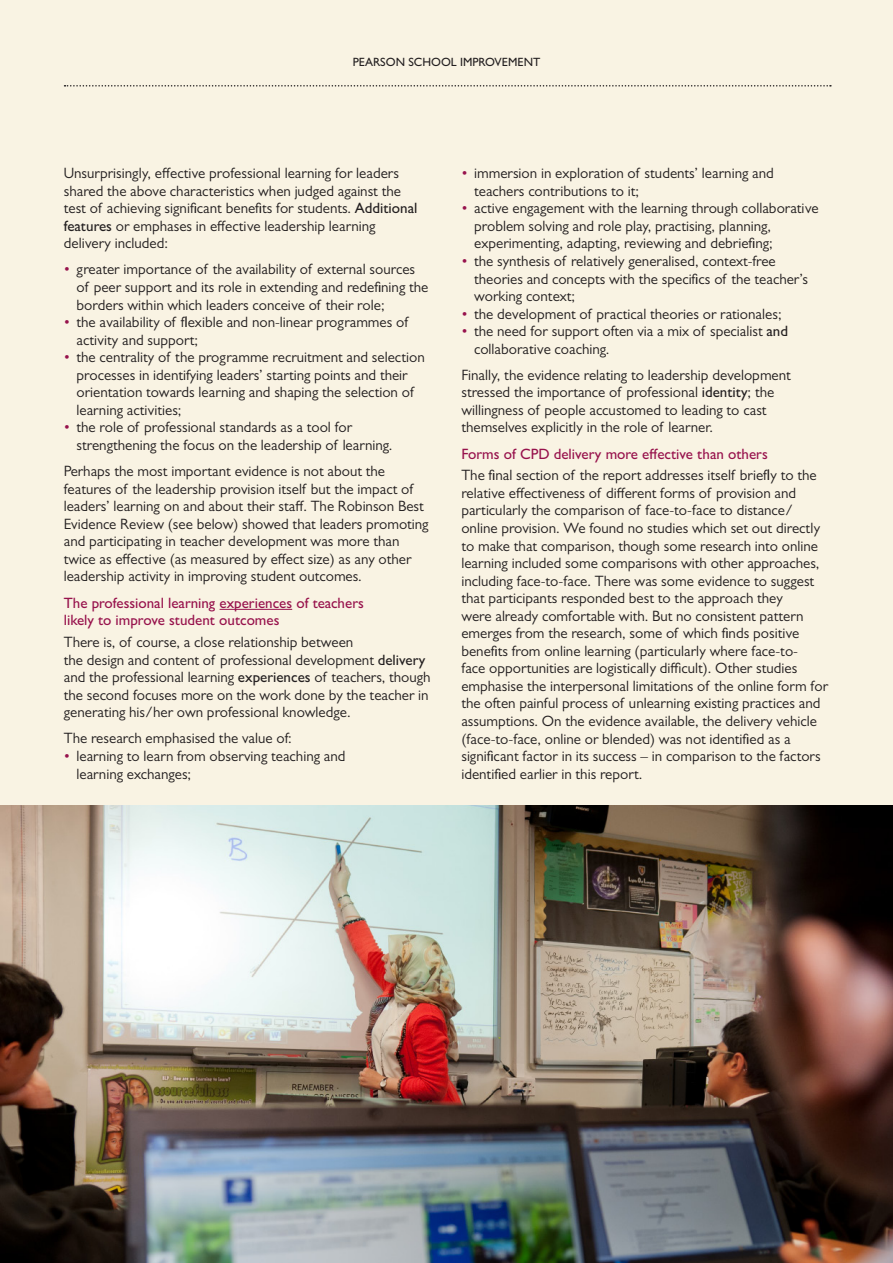
<style>
.page{position:relative;width:893px;height:1263px;background:#f9f3e3}
.page>*{position:absolute;margin:0;border:0;box-sizing:border-box;transform-origin:0 0}
.Body_Text{font:15px/17.5px "Gill Sans MT Pro";color:#231f20}
.Body_Text-2{font:500 15px/17.5px "Gill Sans MT Pro";color:#97124c}
.t1{font:500 12px "Gill Sans MT Pro";color:#231f20}
.s1{font-weight:500}
.s2{color:#97124c}
</style>
<div class="page">
<svg style="left:65px;top:85px;width:766px;height:2px"></svg>
<hr style="left:220px;top:609px;width:72px;height:1px;background:#97124c">
<img style="left:0;top:806px;width:893px;height:457px">
<p class="t1" style="left:353px;top:55px;width:189px">PEARSON SCHOOL IMPROVEMENT</p>
<p class="Body_Text" style="left:64px;top:164px;width:355px">Unsurprisingly, effective professional learning for leaders shared the above characteristics when judged against the test of achieving significant benefits for students. <span class="s1">Additional features</span> or emphases in effective leadership learning delivery included:</p>
<p class="Body_Text" style="left:77px;top:260px;width:353px;text-indent:-13px"><span class="s2">•</span> greater importance of the availability of external sources of peer support and its role in extending and redefining the borders within which leaders conceive of their role;</p>
<p class="Body_Text" style="left:77px;top:313px;width:333px;text-indent:-13px"><span class="s2">•</span> the availability of flexible and non-linear programmes of activity and support;</p>
<p class="Body_Text" style="left:77px;top:348px;width:350px;text-indent:-13px"><span class="s2">•</span> the centrality of the programme recruitment and selection processes in identifying leaders’ starting points and their orientation towards learning and shaping the selection of learning activities;</p>
<p class="Body_Text" style="left:77px;top:418px;width:317px;text-indent:-13px"><span class="s2">•</span> the role of professional standards as a tool for strengthening the focus on the leadership of learning.</p>
<p class="Body_Text" style="left:64px;top:462px;width:366px">Perhaps the most important evidence is not about the features of the leadership provision itself but the impact of leaders’ learning on and about their staff. The Robinson Best Evidence Review (see below) showed that leaders promoting and participating in teacher development was more than twice as effective (as measured by effect size) as any other leadership activity in improving student outcomes.</p>
<p class="Body_Text-2" style="left:64px;top:594px;width:302px">The professional learning experiences of teachers likely to improve student outcomes</p>
<p class="Body_Text" style="left:64px;top:633px;width:368px">There is, of course, a close relationship between<br>the design and content of professional development <span class="s1">delivery </span>and the professional learning <span class="s1">experiences</span> of teachers, though the second focuses more on the work done by the teacher in generating his/her own professional knowledge.</p>
<p class="Body_Text" style="left:64px;top:729px;width:230px">The research emphasised the value of:</p>
<p class="Body_Text" style="left:77px;top:747px;width:270px;line-height:18px;text-indent:-13px"><span class="s2">•</span> learning to learn from observing teaching and learning exchanges;</p>
<p class="Body_Text" style="left:474px;top:164px;width:301px;text-indent:-13px"><span class="s2">•</span> immersion in exploration of students’ learning and teachers contributions to it;</p>
<p class="Body_Text" style="left:474px;top:199px;width:346px;text-indent:-13px"><span class="s2">•</span> active engagement with the learning through collaborative problem solving and role play, practising, planning, experimenting, adapting, reviewing and debriefing;</p>
<p class="Body_Text" style="left:474px;top:252px;width:335px;text-indent:-13px"><span class="s2">•</span> the synthesis of relatively generalised, context-free theories and concepts with the specifics of the teacher’s working context;</p>
<p class="Body_Text" style="left:461px;top:305px;width:322px"><span class="s2">•</span> the development of practical theories or rationales;</p>
<p class="Body_Text" style="left:474px;top:322px;width:315px;text-indent:-13px"><span class="s2">•</span> the need for support often via a mix of specialist <span class="s1">and </span>collaborative coaching.</p>
<p class="Body_Text" style="left:461px;top:366px;width:331px">Finally, the evidence relating to leadership development stressed the importance of professional <span class="s1">identity</span>; the willingness of people accustomed to leading to cast themselves explicitly in the role of learner.</p>
<p class="Body_Text-2" style="left:461px;top:444px;width:308px">Forms of CPD delivery more effective than others</p>
<p class="Body_Text" style="left:461px;top:466px;width:368px">The final section of the report addresses itself briefly to the relative effectiveness of different forms of provision and particularly the comparison of face-to-face to distance/ online provision. We found no studies which set out directly to make that comparison, though some research into online learning included some comparisons with other approaches, including face-to-face. There was some evidence to suggest that participants responded best to the approach they<br>were already comfortable with. But no consistent pattern emerges from the research, some of which finds positive benefits from online learning (particularly where face-to-<br>face opportunities are logistically difficult). Other studies emphasise the interpersonal limitations of the online form for the often painful process of unlearning existing practices and assumptions. On the evidence available, the delivery vehicle (face-to-face, online or blended) was not identified as a significant factor in its success – in comparison to the factors identified earlier in this report.</p>
</div>
